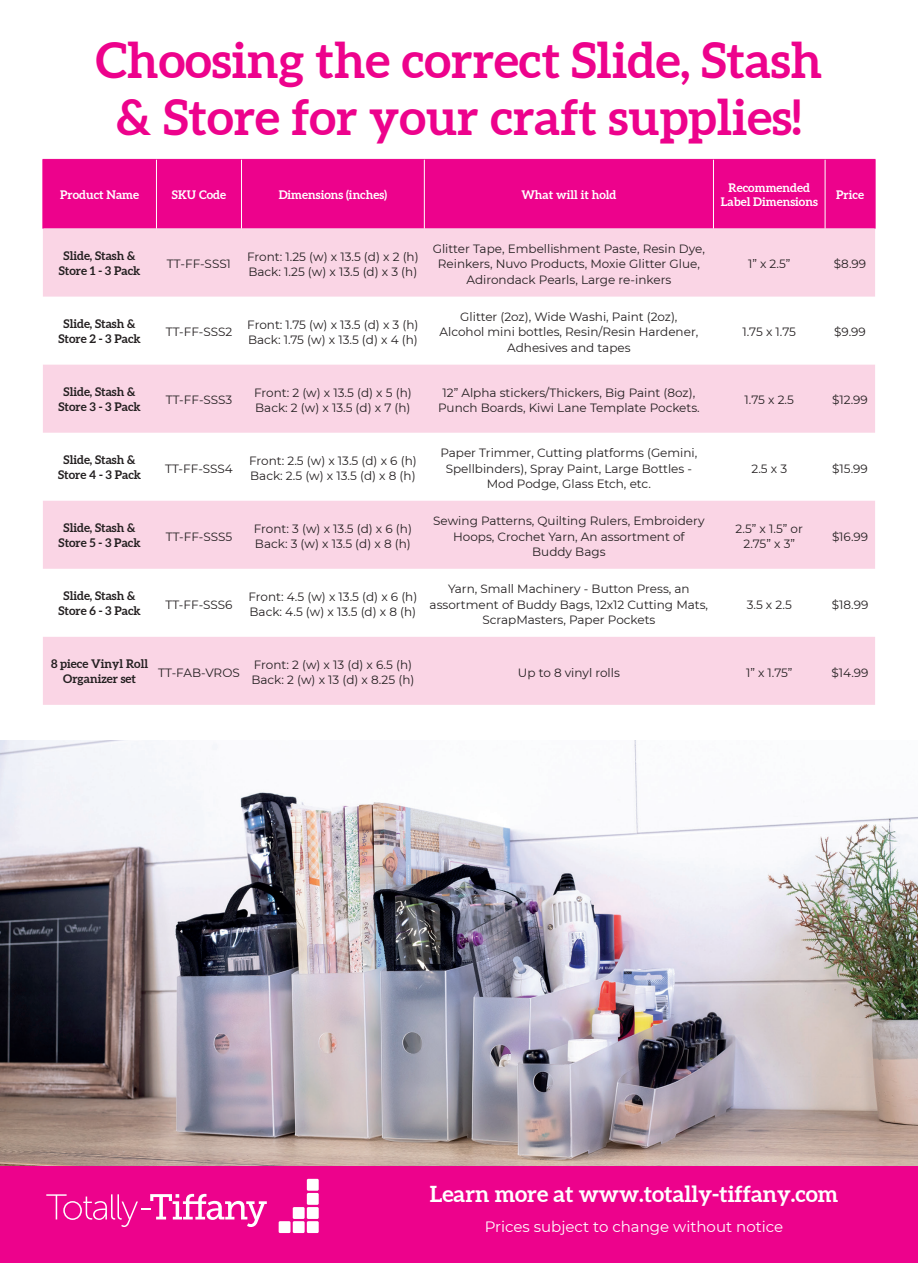
<style>
.page{position:relative;width:918px;height:1263px;background:#fff}
.page>*{position:absolute;margin:0;border:0;box-sizing:border-box;transform-origin:0 0}
.t1{font:700 49.5px/57px "Aleo";color:#ed028c;text-align:center}
.t2{font:700 22.5px "Aleo";color:#fff}
.t3{font:15px "Montserrat";color:#fff}
.t4{font:12px/15.3px "Montserrat";color:#231f20;text-align:center}
.t5{font:700 12px/14.4px "Aleo";color:#231f20;text-align:center}
.t6{font:700 12px/14.4px "Aleo";color:#fff;text-align:center}
</style>
<div class="page">
<div style="left:44px;top:160px;width:831px;height:69px;background:#ed028c"></div>
<svg style="left:43px;top:229px;width:832px;height:476px;fill:#fad5e5"></svg>
<hr style="left:43px;top:159px;width:113px;height:1px;background:#ed028c">
<hr style="left:43px;top:160px;width:1px;height:69px;background:#ed028c">
<hr style="left:156px;top:159px;width:86px;height:1px;background:#ed028c">
<hr style="left:242px;top:159px;width:182px;height:1px;background:#ed028c">
<hr style="left:424px;top:159px;width:289px;height:1px;background:#ed028c">
<hr style="left:713px;top:159px;width:112px;height:1px;background:#ed028c">
<hr style="left:825px;top:159px;width:50px;height:1px;background:#ed028c">
<hr style="left:875px;top:160px;width:1px;height:69px;background:#ed028c">
<hr style="left:156px;top:160px;width:1px;height:69px;background:#fff">
<hr style="left:241px;top:160px;width:1px;height:69px;background:#fff">
<hr style="left:424px;top:160px;width:1px;height:69px;background:#fff">
<hr style="left:713px;top:160px;width:1px;height:69px;background:#fff">
<hr style="left:825px;top:160px;width:1px;height:69px;background:#fff">
<div style="left:0;top:1163px;width:918px;height:100px;background:#ed028c"></div>
<svg style="left:46px;top:1194px;width:221px;height:33px"></svg>
<div style="left:307px;top:1193px;width:12px;height:12px;background:#fff"></div>
<div style="left:307px;top:1221px;width:12px;height:12px;background:#fff"></div>
<div style="left:279px;top:1221px;width:12px;height:12px;background:#fff"></div>
<div style="left:293px;top:1221px;width:12px;height:12px;background:#fff"></div>
<div style="left:293px;top:1207px;width:12px;height:12px;background:#fff"></div>
<div style="left:307px;top:1207px;width:12px;height:12px;background:#fff"></div>
<div style="left:307px;top:1179px;width:12px;height:12px;background:#fff"></div>
<img style="left:0;top:741px;width:918px;height:424px">
<p class="t1" style="left:96px;top:34px;width:728px">Choosing the correct Slide, Stash &amp; Store for your craft supplies!</p>
<p class="t6" style="left:60px;top:188px;width:80px">Product Name</p>
<p class="t6" style="left:172px;top:188px;width:56px">SKU Code</p>
<p class="t6" style="left:279px;top:188px;width:110px">Dimensions (inches)</p>
<p class="t6" style="left:521px;top:188px;width:97px">What will it hold</p>
<p class="t6" style="left:721px;top:181px;width:99px">Recommended<br>Label Dimensions</p>
<p class="t6" style="left:836px;top:188px;width:29px">Price</p>
<p class="t5" style="left:59px;top:249px;width:83px">Slide, Stash &amp;<br>Store 1 - 3 Pack</p>
<p class="t4" style="left:167px;top:256px;width:66px">TT-FF-SSS1</p>
<p class="t4" style="left:247px;top:249px;width:173px">Front: 1.25 (w) x 13.5 (d) x 2 (h)</p>
<p class="t4" style="left:249px;top:263px;width:170px">Back: 1.25 (w) x 13.5 (d) x 3 (h)</p>
<p class="t4" style="left:433px;top:241px;width:274px">Glitter Tape, Embellishment Paste, Resin Dye,<br>Reinkers, Nuvo Products, Moxie Glitter Glue,<br>Adirondack Pearls, Large re-inkers</p>
<p class="t4" style="left:748px;top:256px;width:44px">1” x 2.5”</p>
<p class="t4" style="left:834px;top:256px;width:34px">$8.99</p>
<p class="t5" style="left:58px;top:317px;width:84px">Slide, Stash &amp;<br>Store 2 - 3 Pack</p>
<p class="t4" style="left:166px;top:324px;width:68px">TT-FF-SSS2</p>
<p class="t4" style="left:247px;top:317px;width:173px">Front: 1.75 (w) x 13.5 (d) x 3 (h)</p>
<p class="t4" style="left:248px;top:331px;width:171px">Back: 1.75 (w) x 13.5 (d) x 4 (h)</p>
<p class="t4" style="left:440px;top:309px;width:260px">Glitter (2oz), Wide Washi, Paint (2oz),<br>Alcohol mini bottles, Resin/Resin Hardener,<br>Adhesives and tapes</p>
<p class="t4" style="left:743px;top:324px;width:55px">1.75 x 1.75</p>
<p class="t4" style="left:834px;top:324px;width:33px">$9.99</p>
<p class="t5" style="left:59px;top:385px;width:84px">Slide, Stash &amp;<br>Store 3 - 3 Pack</p>
<p class="t4" style="left:166px;top:392px;width:68px">TT-FF-SSS3</p>
<p class="t4" style="left:254px;top:385px;width:159px">Front: 2 (w) x 13.5 (d) x 5 (h)</p>
<p class="t4" style="left:255px;top:399px;width:157px">Back: 2 (w) x 13.5 (d) x 7 (h)</p>
<p class="t4" style="left:438px;top:384px;width:263px">12” Alpha stickers/Thickers, Big Paint (8oz),<br>Punch Boards, Kiwi Lane Template Pockets.</p>
<p class="t4" style="left:745px;top:392px;width:51px">1.75 x 2.5</p>
<p class="t4" style="left:832px;top:392px;width:37px">$12.99</p>
<p class="t5" style="left:58px;top:453px;width:84px">Slide, Stash &amp;<br>Store 4 - 3 Pack</p>
<p class="t4" style="left:165px;top:460px;width:69px">TT-FF-SSS4</p>
<p class="t4" style="left:249px;top:453px;width:169px">Front: 2.5 (w) x 13.5 (d) x 6 (h)</p>
<p class="t4" style="left:250px;top:467px;width:167px">Back: 2.5 (w) x 13.5 (d) x 8 (h)</p>
<p class="t4" style="left:440px;top:445px;width:259px">Paper Trimmer, Cutting platforms (Gemini,<br>Spellbinders), Spray Paint, Large Bottles -<br>Mod Podge, Glass Etch, etc.</p>
<p class="t4" style="left:751px;top:460px;width:37px">2.5 x 3</p>
<p class="t4" style="left:832px;top:460px;width:37px">$15.99</p>
<p class="t5" style="left:59px;top:521px;width:84px">Slide, Stash &amp;<br>Store 5 - 3 Pack</p>
<p class="t4" style="left:166px;top:528px;width:68px">TT-FF-SSS5</p>
<p class="t4" style="left:254px;top:521px;width:160px">Front: 3 (w) x 13.5 (d) x 6 (h)</p>
<p class="t4" style="left:255px;top:535px;width:157px">Back: 3 (w) x 13.5 (d) x 8 (h)</p>
<p class="t4" style="left:433px;top:513px;width:273px">Sewing Patterns, Quilting Rulers, Embroidery<br>Hoops, Crochet Yarn, An assortment of<br>Buddy Bags</p>
<p class="t4" style="left:736px;top:521px;width:69px;line-height:14.4px">2.5” x 1.5” or<br>2.75” x 3”</p>
<p class="t4" style="left:832px;top:528px;width:38px">$16.99</p>
<p class="t5" style="left:58px;top:589px;width:84px">Slide, Stash &amp;<br>Store 6 - 3 Pack</p>
<p class="t4" style="left:165px;top:596px;width:69px">TT-FF-SSS6</p>
<p class="t4" style="left:248px;top:589px;width:170px">Front: 4.5 (w) x 13.5 (d) x 6 (h)</p>
<p class="t4" style="left:250px;top:603px;width:168px">Back: 4.5 (w) x 13.5 (d) x 8 (h)</p>
<p class="t4" style="left:430px;top:581px;width:280px">Yarn, Small Machinery - Button Press, an assortment of Buddy Bags, 12x12 Cutting Mats,<br>ScrapMasters, Paper Pockets</p>
<p class="t4" style="left:747px;top:596px;width:47px">3.5 x 2.5</p>
<p class="t4" style="left:832px;top:596px;width:38px">$18.99</p>
<p class="t5" style="left:51px;top:657px;width:99px">8 piece Vinyl Roll<br>Organizer set</p>
<p class="t4" style="left:158px;top:664px;width:83px">TT-FAB-VROS</p>
<p class="t4" style="left:254px;top:657px;width:160px">Front: 2 (w) x 13 (d) x 6.5 (h)</p>
<p class="t4" style="left:251px;top:671px;width:164px">Back: 2 (w) x 13 (d) x 8.25 (h)</p>
<p class="t4" style="left:518px;top:664px;width:104px">Up to 8 vinyl rolls</p>
<p class="t4" style="left:746px;top:664px;width:48px">1” x 1.75”</p>
<p class="t4" style="left:832px;top:664px;width:38px">$14.99</p>
<p class="t2" style="left:430px;top:1180px;width:410px">Learn more at www.totally-tiffany.com</p>
<p class="t3" style="left:485px;top:1216px;width:300px">Prices subject to change without notice</p>
</div>
